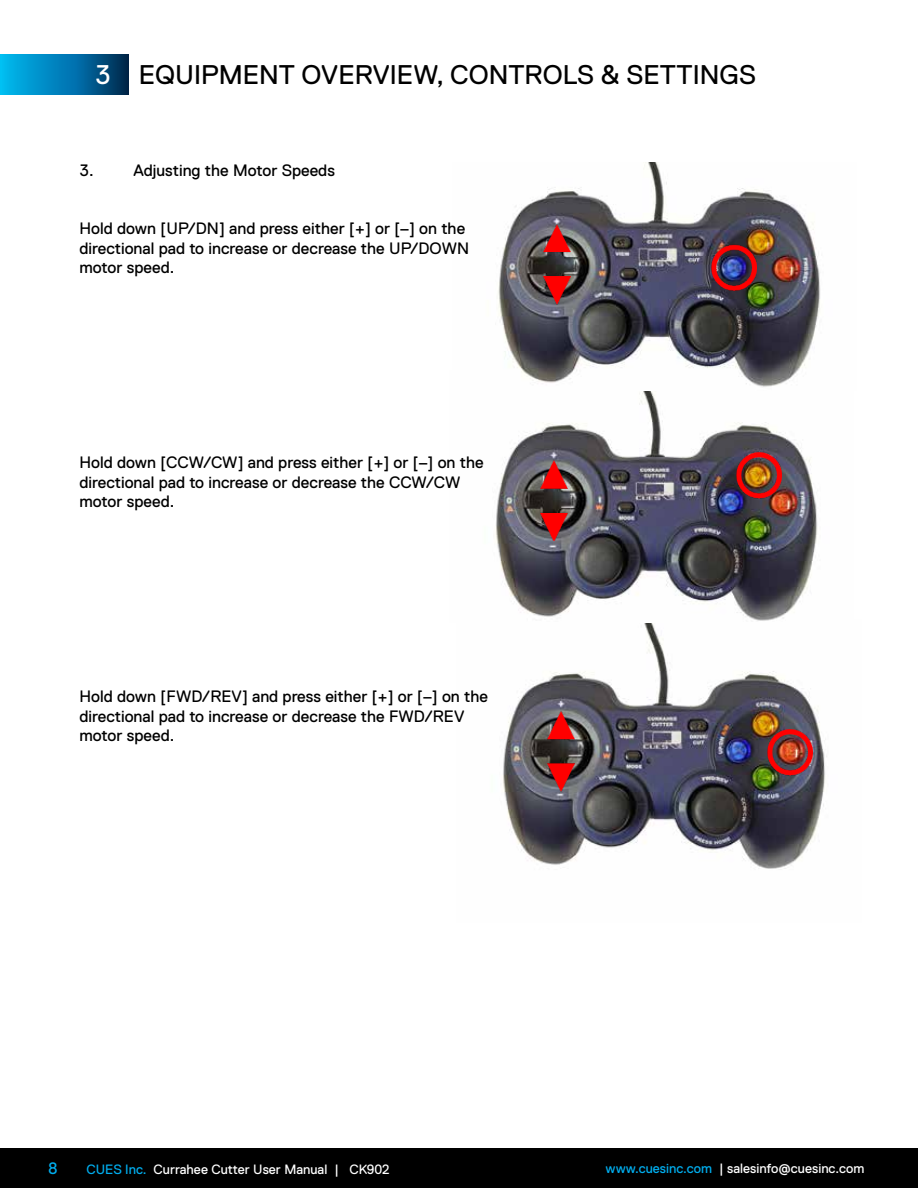
<style>
.page{position:relative;width:918px;height:1188px;background:#fff}
.page>*{position:absolute;margin:0;border:0;box-sizing:border-box;transform-origin:0 0}
.t1{font:27px "Replica Std";color:#000}
.t2{font:16.5px/19.5px "Replica Std";color:#000}
.t3{font:16.5px "Replica Std";color:#00aeef}
.t4{font:13.5px "Replica Std";color:#fff}
.s1{color:#fff}
.s2{color:#00aeef}
.s3{color:#000}
</style>
<div class="page">
<div style="left:0;top:1148px;width:918px;height:40px;background:#000"></div>
<svg style="left:1px;top:54px;width:128px;height:40px;background:#0075aa"></svg>
<img style="left:503px;top:623px;width:324px;height:246px">
<img style="left:496px;top:391px;width:322px;height:230px">
<img style="left:498px;top:163px;width:323px;height:224px">
<img style="left:543px;top:225px;width:50px;height:79px">
<img style="left:690px;top:225px;width:66px;height:80px">
<img style="left:540px;top:459px;width:66px;height:82px">
<img style="left:731px;top:453px;width:50px;height:82px">
<img style="left:548px;top:709px;width:65px;height:82px">
<img style="left:762px;top:729px;width:50px;height:83px">
<h1 class="t1" style="left:95px;top:60px;width:662px"><span class="s1">3</span> EQUIPMENT OVERVIEW, CONTROLS &amp; SETTINGS</h1>
<p class="t2" style="left:80px;top:160px;width:16px">3.</p>
<p class="t2" style="left:134px;top:160px;width:203px">Adjusting the Motor Speeds</p>
<p class="t2" style="left:80px;top:219px;width:391px">Hold down [UP/DN] and press either [+] or [–] on the directional pad to increase or decrease the UP/DOWN motor speed.</p>
<p class="t2" style="left:80px;top:453px;width:406px">Hold down [CCW/CW] and press either [+] or [–] on the directional pad to increase or decrease the CCW/CW motor speed.</p>
<p class="t2" style="left:80px;top:687px;width:410px">Hold down [FWD/REV] and press either [+] or [–] on the directional pad to increase or decrease the FWD/REV motor speed.</p>
<p class="t3" style="left:48px;top:1159px;width:11px">8</p>
<p class="t4" style="left:86px;top:1162px;width:305px"><span class="s2">CUES Inc.</span><span class="s3">,</span> Currahee Cutter User Manual | CK902</p>
<p class="t4" style="left:606px;top:1161px;width:260px"><span class="s2">www.cuesinc.com</span><span class="s3">,</span> | salesinfo@cuesinc.com</p>
</div>
